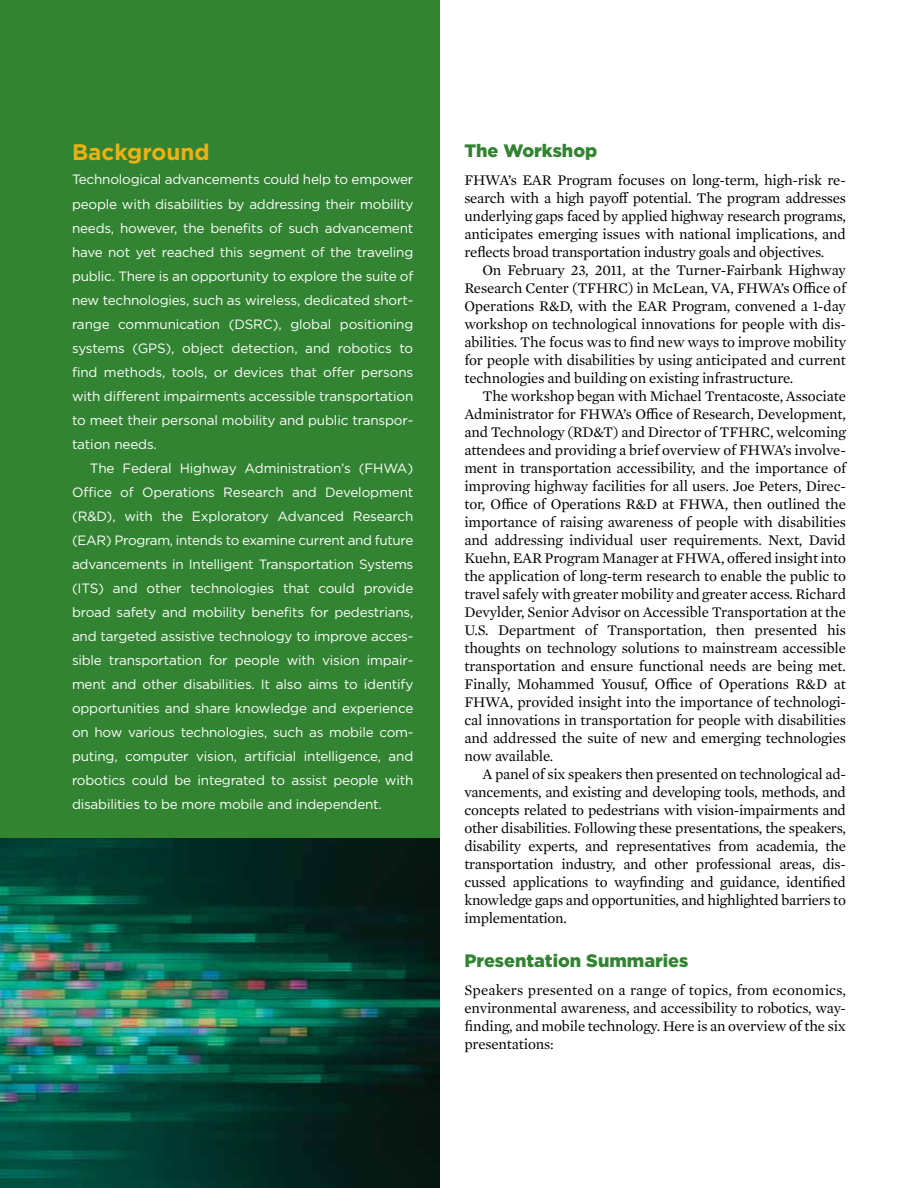
<style>
.page{position:relative;width:918px;height:1188px;background:#fff}
.page>*{position:absolute;margin:0;border:0;box-sizing:border-box;transform-origin:0 0}
.t1{font:700 22.5px "Gotham";color:#eeb111}
.t2{font:900 18px "Gotham";color:#328432}
.t3{font:15px/18px "Mercury Text G1";letter-spacing:-.01em;color:#000;text-align:justify}
.t4{font:13.5px/24px "Gotham";letter-spacing:-.015em;color:#fff;text-align:justify}
</style>
<div class="page">
<div style="left:0;top:0;width:439px;height:1188px;background:#328432"></div>
<img style="left:0;top:839px;width:439px;height:349px">
<h1 class="t1" style="left:72px;top:138px;width:139px">Background</h1>
<p class="t4" style="left:72px;top:167px;width:343px">Technological advancements could help to empower people with disabilities by addressing their mobility needs, however, the benefits of such advancement have not yet reached this segment of the traveling public. There is an opportunity to explore the suite of new technologies, such as wireless, dedicated short&shy;range communication (DSRC), global positioning systems (GPS), object detection, and robotics to find methods, tools, or devices that offer persons with different impairments accessible transportation to meet their personal mobility and public transpor&shy;tation needs.</p>
<p class="t4" style="left:72px;top:455px;width:343px;text-indent:18px">The Federal Highway Administration’s (FHWA)<br>Office of Operations Research and Development (R&amp;D), with the Exploratory Advanced Research (EAR) Program, intends to examine current and future advancements in Intelligent Transportation Systems (ITS) and other technologies that could provide broad safety and mobility benefits for pedestrians, and targeted assistive technology to improve acces&shy;sible transportation for people with vision impair&shy;ment and other disabilities. It also aims to identify opportunities and share knowledge and experience on how various technologies, such as mobile com&shy;puting, computer vision, artificial intelligence, and robotics could be integrated to assist people with disabilities to be more mobile and independent.</p>
<p class="t2" style="left:464px;top:138px;width:134px">The Workshop</p>
<p class="t3" style="left:464px;top:171px;width:383px">FHWA’s EAR Program focuses on long-term, high-risk re&shy;search with a high payoff potential. The program addresses underlying gaps faced by applied highway research programs, anticipates emerging issues with national implications, and reflects broad transportation industry goals and objectives.</p>
<p class="t3" style="left:464px;top:261px;width:383px;text-indent:18px">On February 23, 2011, at the Turner-Fairbank Highway Research Center (TFHRC) in McLean, VA, FHWA’s Office of Operations R&amp;D, with the EAR Program, convened a 1-day workshop on technological innovations for people with dis&shy;abilities. The focus was to find new ways to improve mobility for people with disabilities by using anticipated and current technologies and building on existing infrastructure.</p>
<p class="t3" style="left:464px;top:387px;width:383px;text-indent:18px">The workshop began with Michael Trentacoste, Associate Administrator for FHWA’s Office of Research, Development, and Technology (RD&amp;T) and Director of TFHRC, welcoming attendees and providing a brief overview of FHWA’s involve&shy;ment in transportation accessibility, and the importance of improving highway facilities for all users. Joe Peters, Direc&shy;tor, Office of Operations R&amp;D at FHWA, then outlined the importance of raising awareness of people with disabilities and addressing individual user requirements. Next, David Kuehn, EAR Program Manager at FHWA, offered insight into the application of long-term research to enable the public to travel safely with greater mobility and greater access. Richard Devylder, Senior Advisor on Accessible Transportation at the U.S. Department of Transportation, then presented his thoughts on technology solutions to mainstream accessible transportation and ensure functional needs are being met.<br>Finally, Mohammed Yousuf, Office of Operations R&amp;D at FHWA, provided insight into the importance of technologi&shy;cal innovations in transportation for people with disabilities and addressed the suite of new and emerging technologies now available.</p>
<p class="t3" style="left:464px;top:765px;width:383px;text-indent:18px">A panel of six speakers then presented on technological ad&shy;vancements, and existing and developing tools, methods, and concepts related to pedestrians with vision-impairments and other disabilities. Following these presentations, the speakers, disability experts, and representatives from academia, the transportation industry, and other professional areas, dis&shy;cussed applications to wayfinding and guidance, identified knowledge gaps and opportunities, and highlighted barriers to implementation.</p>
<p class="t2" style="left:464px;top:948px;width:226px">Presentation Summaries</p>
<p class="t3" style="left:464px;top:981px;width:383px">Speakers presented on a range of topics, from economics, environmental awareness, and accessibility to robotics, way&shy;finding, and mobile technology. Here is an overview of the six presentations:</p>
</div>
